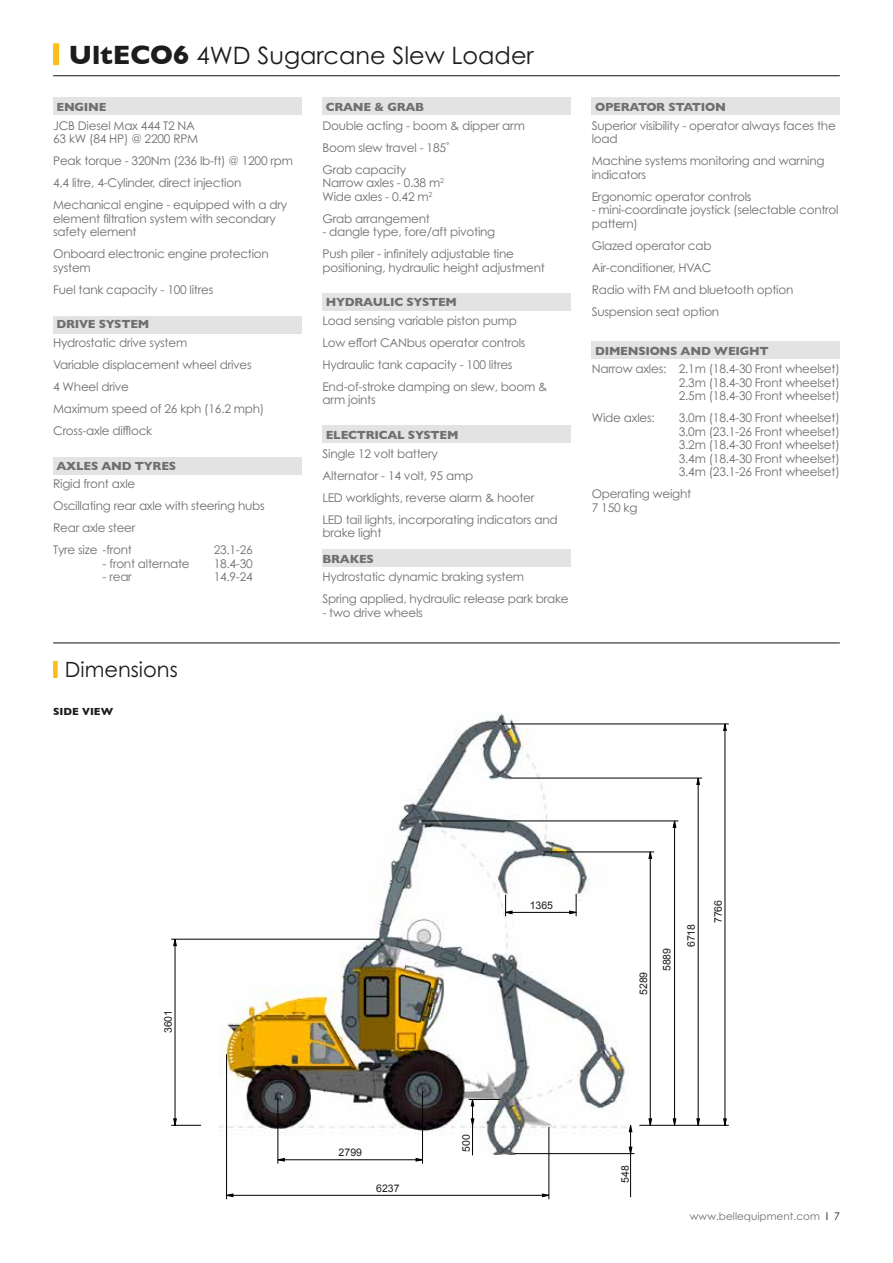
<style>
.page{position:relative;width:893px;height:1263px;background:#fff}
.page>*{position:absolute;margin:0;border:0;box-sizing:border-box;transform-origin:0 0}
.t1{font:24px "Century Gothic Pro";color:#1d1d1b}
.t2{font:21px "Century Gothic Pro";color:#1d1d1b}
.t3{font:12px/22px "Century Gothic Pro";letter-spacing:-.02em;color:#706f6f}
.t4{font:700 12px "Gill Sans";letter-spacing:-.02em;color:#706f6f}
.t5{font:10.5px "Arial";color:#1d1d1b}
.t6{font:10.5px "Century Gothic Pro";color:#706f6f}
.t7{font:700 10.5px "Gill Sans";color:#1d1d1b}
.s1{font-family:"Gill Sans";font-weight:700;font-size:27px}
.s2{font-weight:700}
.s3{color:#1d1d1b}
</style>
<div class="page">
<div style="left:53px;top:457px;width:248px;height:17px;background:#e3e3e3"></div>
<div style="left:53px;top:98px;width:248px;height:17px;background:#e3e3e3"></div>
<div style="left:322px;top:98px;width:248px;height:17px;background:#e3e3e3"></div>
<div style="left:592px;top:98px;width:248px;height:17px;background:#e3e3e3"></div>
<div style="left:53px;top:316px;width:248px;height:17px;background:#e3e3e3"></div>
<div style="left:322px;top:293px;width:248px;height:17px;background:#e3e3e3"></div>
<div style="left:592px;top:341px;width:248px;height:17px;background:#e3e3e3"></div>
<div style="left:322px;top:425px;width:248px;height:17px;background:#e3e3e3"></div>
<div style="left:322px;top:549px;width:248px;height:17px;background:#e3e3e3"></div>
<div style="left:53px;top:43px;width:6px;height:22px;background:#fbbd1b"></div>
<hr style="left:53px;top:75px;width:787px;height:1px;background:#13110c">
<div style="left:53px;top:661px;width:5px;height:17px;background:#fbbd1b"></div>
<hr style="left:53px;top:642px;width:787px;height:1px;background:#13110c">
<img style="left:219px;top:713px;width:410px;height:442px">
<svg style="left:277px;top:1158px;width:8px;height:4px"></svg>
<svg style="left:415px;top:1158px;width:7px;height:4px"></svg>
<svg style="left:227px;top:1193px;width:7px;height:4px"></svg>
<svg style="left:542px;top:1193px;width:7px;height:4px"></svg>
<svg style="left:628px;top:1124px;width:5px;height:8px"></svg>
<svg style="left:628px;top:1146px;width:5px;height:7px"></svg>
<svg style="left:648px;top:1118px;width:4px;height:7px"></svg>
<svg style="left:648px;top:851px;width:4px;height:8px"></svg>
<svg style="left:470px;top:1118px;width:5px;height:8px"></svg>
<svg style="left:470px;top:1100px;width:5px;height:7px"></svg>
<svg style="left:696px;top:1118px;width:4px;height:7px"></svg>
<svg style="left:696px;top:777px;width:4px;height:8px"></svg>
<svg style="left:723px;top:1118px;width:4px;height:7px"></svg>
<svg style="left:723px;top:723px;width:4px;height:8px"></svg>
<svg style="left:672px;top:1118px;width:5px;height:7px"></svg>
<svg style="left:672px;top:820px;width:5px;height:8px"></svg>
<svg style="left:173px;top:1118px;width:4px;height:7px"></svg>
<svg style="left:173px;top:938px;width:4px;height:8px"></svg>
<hr style="left:175px;top:939px;width:1px;height:186px;background:#010101">
<hr style="left:227px;top:1195px;width:322px;height:1px;background:#010101">
<hr style="left:278px;top:1159px;width:144px;height:1px;background:#010101">
<hr style="left:514px;top:1153px;width:120px;height:1px;background:#010101">
<hr style="left:226px;top:1054px;width:1px;height:145px;background:#010101">
<hr style="left:171px;top:1125px;width:30px;height:1px;background:#010101">
<hr style="left:639px;top:1125px;width:90px;height:1px;background:#010101">
<hr style="left:469px;top:1099px;width:31px;height:1px;background:#010101">
<hr style="left:278px;top:1098px;width:1px;height:65px;background:#010101">
<hr style="left:422px;top:1091px;width:1px;height:72px;background:#010101">
<hr style="left:171px;top:939px;width:208px;height:1px;background:#010101">
<hr style="left:506px;top:912px;width:70px;height:1px;background:#010101">
<hr style="left:472px;top:1099px;width:1px;height:56px;background:#010101">
<svg style="left:505px;top:895px;width:8px;height:21px"></svg>
<hr style="left:543px;top:852px;width:111px;height:1px;background:#010101">
<hr style="left:421px;top:821px;width:257px;height:1px;background:#010101">
<hr style="left:549px;top:1127px;width:1px;height:72px;background:#010101">
<svg style="left:569px;top:894px;width:8px;height:22px"></svg>
<hr style="left:510px;top:778px;width:192px;height:1px;background:#010101">
<hr style="left:630px;top:1125px;width:1px;height:72px;background:#010101">
<hr style="left:501px;top:724px;width:228px;height:1px;background:#010101">
<hr style="left:650px;top:852px;width:1px;height:273px;background:#010101">
<hr style="left:674px;top:821px;width:1px;height:304px;background:#010101">
<hr style="left:698px;top:778px;width:1px;height:347px;background:#010101">
<hr style="left:725px;top:724px;width:1px;height:401px;background:#010101">
<h1 class="t1" style="left:69px;top:40px;width:467px"><span class="s1">UltECO6</span> 4WD Sugarcane Slew Loader</h1>
<p class="t4" style="left:56px;top:97px;width:52px">ENGINE</p>
<p class="t3" style="left:53px;top:118px;width:147px;line-height:13.5px">JCB Diesel Max 444 T2 NA<br>63 kW (84 HP) @ 2200 RPM</p>
<p class="t3" style="left:53px;top:150px;width:241px">Peak torque - 320Nm (236 lb-ft) @ 1200 rpm<br>4,4 litre, 4-Cylinder, direct injection<br>Mechanical engine - equipped with a dry</p>
<p class="t3" style="left:53px;top:211px;width:224px;line-height:13.5px">element filtration system with secondary safety element</p>
<p class="t3" style="left:53px;top:247px;width:217px;line-height:13.5px">Onboard electronic engine protection system</p>
<p class="t3" style="left:53px;top:278px;width:162px">Fuel tank capacity - 100 litres</p>
<p class="t4" style="left:56px;top:315px;width:94px">DRIVE SYSTEM</p>
<p class="t3" style="left:53px;top:331px;width:213px">Hydrostatic drive system<br>Variable displacement wheel drives<br>4 Wheel drive<br>Maximum speed of 26 kph (16.2 mph)<br>Cross-axle difflock</p>
<p class="t4" style="left:56px;top:456px;width:121px">AXLES AND TYRES</p>
<p class="t3" style="left:53px;top:473px;width:213px">Rigid front axle<br>Oscillating rear axle with steering hubs<br>Rear axle steer<br>Tyre size -front</p>
<p class="t4" style="left:326px;top:97px;width:100px">CRANE &amp; GRAB</p>
<p class="t3" style="left:322px;top:114px;width:204px">Double acting - boom &amp; dipper arm<br>Boom slew travel - 185˚<br>Grab capacity</p>
<p class="t3" style="left:322px;top:176px;width:123px;line-height:13.5px">Narrow axles - 0.38 m<sup>2<br></sup>Wide axles - 0.42 m<sup>2</sup></p>
<p class="t3" style="left:322px;top:207px;width:109px">Grab arrangement</p>
<p class="t3" style="left:322px;top:221px;width:193px">- dangle type, fore/aft pivoting<br>Push piler - infinitely adjustable tine</p>
<p class="t3" style="left:322px;top:256px;width:224px">positioning, hydraulic height adjustment</p>
<p class="t4" style="left:326px;top:293px;width:133px">HYDRAULIC SYSTEM</p>
<p class="t3" style="left:322px;top:309px;width:226px">Load sensing variable piston pump<br>Low effort CANbus operator controls Hydraulic tank capacity - 100 litres End-of-stroke damping on slew, boom &amp;</p>
<p class="t3" style="left:322px;top:389px;width:55px">arm joints</p>
<p class="t4" style="left:326px;top:425px;width:134px">ELECTRICAL SYSTEM</p>
<p class="t3" style="left:322px;top:442px;width:237px">Single 12 volt battery<br>Alternator - 14 volt, 95 amp<br>LED worklights, reverse alarm &amp; hooter LED tail lights, incorporating indicators and</p>
<p class="t3" style="left:322px;top:522px;width:61px">brake light</p>
<p class="t4" style="left:322px;top:549px;width:53px">BRAKES</p>
<p class="t3" style="left:322px;top:566px;width:248px">Hydrostatic dynamic braking system<br>Spring applied, hydraulic release park brake</p>
<p class="t3" style="left:322px;top:601px;width:102px">- two drive wheels</p>
<p class="t3" style="left:214px;top:539px;width:41px">23.1-26</p>
<p class="t3" style="left:103px;top:552px;width:89px">- front alternate</p>
<p class="t3" style="left:214px;top:552px;width:41px">18.4-30</p>
<p class="t3" style="left:103px;top:566px;width:31px">- rear</p>
<p class="t3" style="left:214px;top:566px;width:41px">14.9-24</p>
<h2 class="t2" style="left:65px;top:657px;width:115px">Dimensions</h2>
<p class="t7" style="left:53px;top:703px;width:62px">SIDE VIEW</p>
<p class="t4" style="left:595px;top:97px;width:132px">OPERATOR STATION</p>
<p class="t3" style="left:592px;top:118px;width:246px;line-height:13.5px">Superior visibility - operator always faces the load</p>
<p class="t3" style="left:592px;top:154px;width:234px;line-height:13.5px">Machine systems monitoring and warning indicators</p>
<p class="t3" style="left:592px;top:185px;width:161px">Ergonomic operator controls</p>
<p class="t3" style="left:592px;top:203px;width:248px;line-height:13.5px">- mini-coordinate joystick (selectable control pattern)</p>
<p class="t3" style="left:592px;top:234px;width:203px">Glazed operator cab<br>Air-conditioner, HVAC<br>Radio with FM and bluetooth option<br>Suspension seat option</p>
<p class="t4" style="left:595px;top:341px;width:175px">DIMENSIONS AND WEIGHT</p>
<p class="t3" style="left:679px;top:362px;width:162px;line-height:13.5px;text-align:justify;text-indent:-87px">Narrow axles: 2.1m (18.4-30 Front wheelset)<br>2.3m (18.4-30 Front wheelset)<br>2.5m (18.4-30 Front wheelset)</p>
<p class="t3" style="left:592px;top:407px;width:65px">Wide axles:</p>
<p class="t3" style="left:679px;top:411px;width:162px;line-height:13.5px;text-align:justify">3.0m (18.4-30 Front wheelset)<br>3.0m (23.1-26 Front wheelset)<br>3.2m (18.4-30 Front wheelset)<br>3.4m (18.4-30 Front wheelset)<br>3.4m (23.1-26 Front wheelset)</p>
<p class="t3" style="left:592px;top:487px;width:101px;line-height:13.5px">Operating weight<br>7 150 kg</p>
<p class="t5" style="left:161px;top:1033px;width:25px;rotate:-90deg">3601</p>
<p class="t5" style="left:530px;top:898px;width:25px">1365</p>
<p class="t5" style="left:339px;top:1145px;width:25px">2799</p>
<p class="t5" style="left:376px;top:1182px;width:25px">6237</p>
<p class="t5" style="left:459px;top:1152px;width:19px;rotate:-90deg">500</p>
<p class="t5" style="left:636px;top:995px;width:25px;rotate:-90deg">5289</p>
<p class="t5" style="left:660px;top:971px;width:25px;rotate:-90deg">5889</p>
<p class="t5" style="left:684px;top:947px;width:25px;rotate:-90deg">6718</p>
<p class="t5" style="left:711px;top:923px;width:25px;rotate:-90deg">7766</p>
<p class="t5" style="left:618px;top:1183px;width:19px;rotate:-90deg">548</p>
<p class="t6" style="left:690px;top:1210px;width:151px">www.bellequipment.com <span class="s2">l</span> <span class="s3">7</span></p>
</div>
